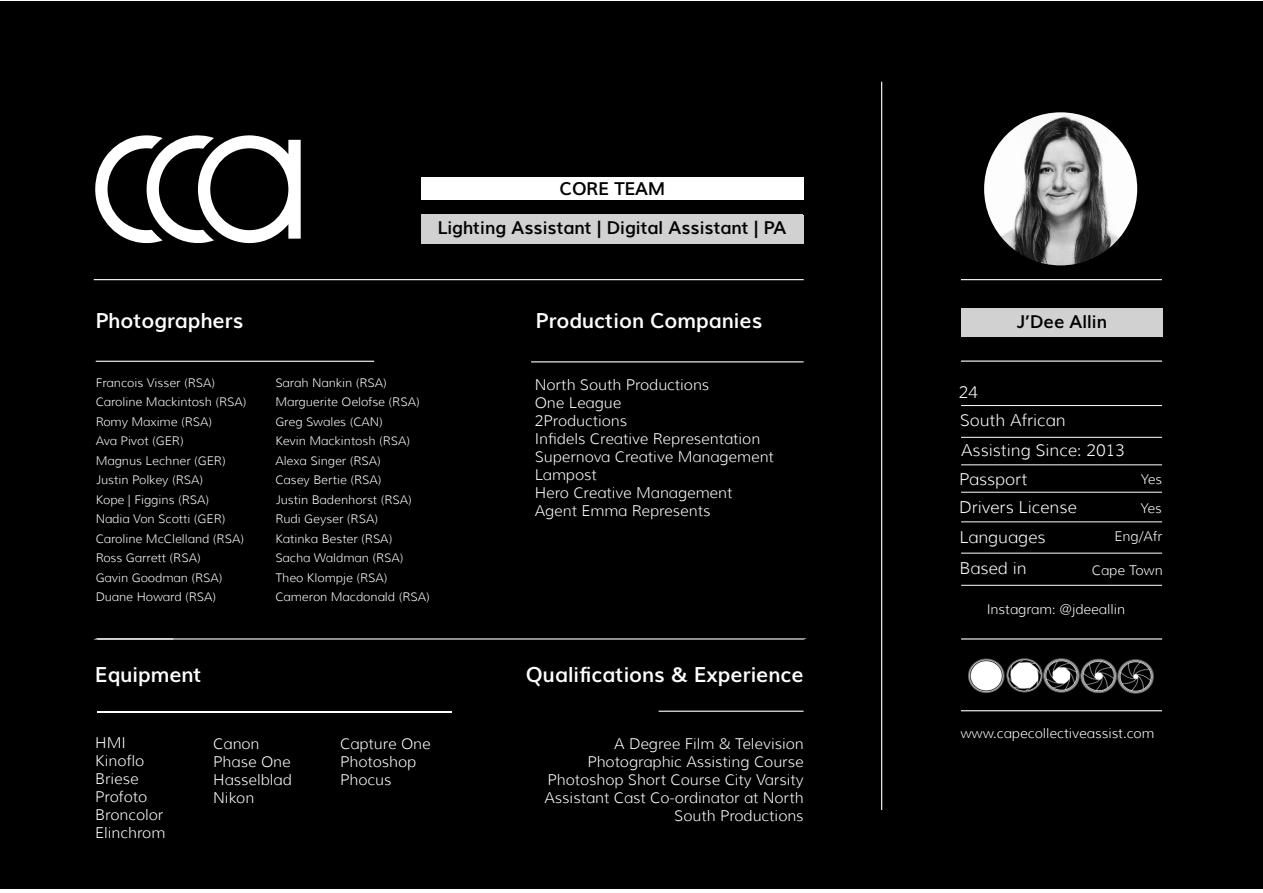
<style>
.page{position:relative;width:1263px;height:893px;background:#fff}
.page>*{position:absolute;margin:0;border:0;box-sizing:border-box;transform-origin:0 0}
.t1{font:700 21px "Muli";color:#fff}
.t2{font:700 18px "Muli";color:#000}
.t3{font:300 16.5px/29px "Muli";color:#fff}
.t4{font:300 15px/18px "Muli";color:#fff}
.t5{font:300 13.5px/29.4px "Muli";color:#fff}
.t6{font:300 12px/19.5px "Muli";color:#fff}
</style>
<div class="page">
<div style="left:1px;top:1px;width:1262px;height:888px;background:#000"></div>
<svg style="left:95px;top:135px;width:206px;height:108px"></svg>
<hr style="left:881px;top:82px;width:1px;height:728px;background:#fff">
<hr style="left:94px;top:279px;width:710px;height:1px;background:#fff">
<svg style="left:95px;top:638px;width:712px;height:1px"></svg>
<hr style="left:961px;top:361px;width:201px;height:1px;background:#fff">
<hr style="left:961px;top:710px;width:201px;height:1px;background:#fff">
<hr style="left:961px;top:638px;width:201px;height:1px;background:#fff">
<hr style="left:961px;top:279px;width:201px;height:1px;background:#fff">
<hr style="left:531px;top:361px;width:272px;height:1px;background:#fff">
<hr style="left:96px;top:361px;width:278px;height:1px;background:#fff">
<hr style="left:97px;top:711px;width:355px;height:1px;background:#fff">
<hr style="left:658px;top:711px;width:145px;height:1px;background:#fff">
<img style="left:968px;top:658px;width:186px;height:36px">
<hr style="left:961px;top:405px;width:201px;height:1px;background:#fff">
<hr style="left:961px;top:437px;width:201px;height:1px;background:#fff">
<hr style="left:961px;top:465px;width:201px;height:1px;background:#fff">
<hr style="left:961px;top:492px;width:201px;height:1px;background:#fff">
<hr style="left:961px;top:522px;width:201px;height:1px;background:#fff">
<hr style="left:961px;top:553px;width:201px;height:1px;background:#fff">
<hr style="left:961px;top:585px;width:201px;height:1px;background:#fff">
<div style="left:961px;top:308px;width:201px;height:28px;background:#d1d1d1"></div>
<img style="left:97px;top:638px;width:76px;height:1px">
<div style="left:421px;top:214px;width:382px;height:29px;background:#d1d1d1"></div>
<img style="left:984px;top:112px;width:153px;height:153px;border-radius:77px">
<div style="left:421px;top:178px;width:383px;height:22px;background:#fff"></div>
<h2 class="t2" style="left:560px;top:177px;width:107px">CORE TEAM</h2>
<h2 class="t2" style="left:438px;top:216px;width:350px">Lighting Assistant | Digital Assistant | PA</h2>
<h1 class="t1" style="left:96px;top:307px;width:149px">Photographers</h1>
<p class="t6" style="left:96px;top:373px;width:152px">Francois Visser (RSA)<br>Caroline Mackintosh (RSA)<br>Romy Maxime (RSA)<br>Ava Pivot (GER)<br>Magnus Lechner (GER)<br>Justin Polkey (RSA)<br>Kope | Figgins (RSA)<br>Nadia Von Scotti (GER)<br>Caroline McClelland (RSA)<br>Ross Garrett (RSA)<br>Gavin Goodman (RSA)<br>Duane Howard (RSA)</p>
<h1 class="t1" style="left:95px;top:661px;width:108px">Equipment</h1>
<p class="t6" style="left:275px;top:373px;width:156px">Sarah Nankin (RSA)<br>Marguerite Oelofse (RSA)<br>Greg Swales (CAN)<br>Kevin Mackintosh (RSA)<br>Alexa Singer (RSA)<br>Casey Bertie (RSA)<br>Justin Badenhorst (RSA)<br>Rudi Geyser (RSA)<br>Katinka Bester (RSA)<br>Sacha Waldman (RSA)<br>Theo Klompje (RSA)<br>Cameron Macdonald (RSA)</p>
<p class="t4" style="left:95px;top:734px;width:71px">HMI<br>Kinoflo<br>Briese<br>Profoto<br>Broncolor<br>Elinchrom</p>
<p class="t4" style="left:213px;top:734px;width:80px">Canon<br>Phase One<br>Hasselblad<br>Nikon</p>
<p class="t4" style="left:340px;top:734px;width:92px">Capture One<br>Photoshop<br>Phocus</p>
<h1 class="t1" style="left:536px;top:307px;width:228px">Production Companies</h1>
<p class="t4" style="left:535px;top:375px;width:241px">North South Productions<br>One League<br>2Productions<br>Infidels Creative Representation<br>Supernova Creative Management<br>Lampost<br>Hero Creative Management<br>Agent Emma Represents</p>
<h1 class="t1" style="left:526px;top:661px;width:279px">Qualifications &amp; Experience</h1>
<p class="t4" style="left:544px;top:735px;width:261px;text-align:right">A Degree Film &amp; Television<br>Photographic Assisting Course<br>Photoshop Short Course City Varsity<br>Assistant Cast Co-ordinator at North<br>South Productions</p>
<h2 class="t2" style="left:1017px;top:311px;width:91px">J’Dee Allin</h2>
<h3 class="t3" style="left:959px;top:377px;width:168px">24<br>South African<br>Assisting Since: 2013<br>Passport<br>Drivers License</h3>
<p class="t5" style="left:1140px;top:464px;width:23px">Yes<br>Yes</p>
<h3 class="t3" style="left:959px;top:522px;width:88px">Languages</h3>
<p class="t5" style="left:1114px;top:522px;width:49px">Eng/Afr</p>
<h3 class="t3" style="left:959px;top:554px;width:69px">Based in</h3>
<p class="t5" style="left:1092px;top:555px;width:72px">Cape Town</p>
<p class="t5" style="left:987px;top:595px;width:140px">Instagram: @jdeeallin</p>
<p class="t5" style="left:960px;top:719px;width:195px">www.capecollectiveassist.com</p>
</div>
